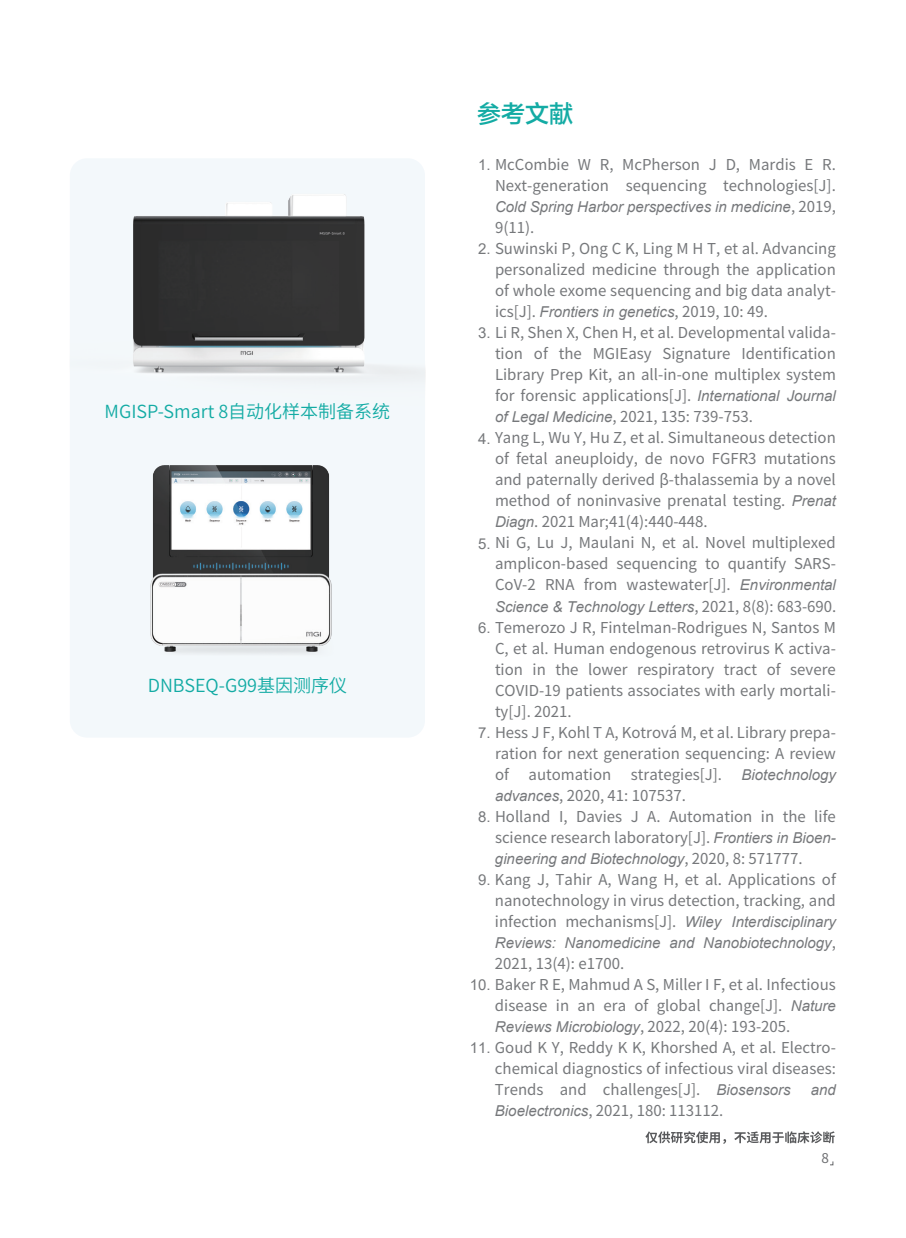
<style>
.page{position:relative;width:906px;height:1238px;background:#fff}
.page>*{position:absolute;margin:0;border:0;box-sizing:border-box;transform-origin:0 0}
.t1{font:24px "FZLTZHJW GB1 0";color:#13aba4}
.t2{font:18px "Source Han Sans CN";color:#13aba4}
.t3{font:15px/21px "Source Han Sans CN";color:#76787b;text-align:justify}
.t4{font:italic 15px "Arial";color:#76787b}
.t5{font:13.5px "Source Han Sans CN";color:#6d6e71}
.s1{font-family:"Arial"}
.s2{font-family:"Source Han Sans CN";font-style:normal}
.s3{font-family:"Arial";font-style:italic}
</style>
<div class="page">
<div style="left:70px;top:158px;width:355px;height:579px;background:#f3f8fb;border-radius:17px"></div>
<svg style="left:645px;top:1131px;width:189px;height:12px"></svg>
<img style="left:133px;top:194px;width:284px;height:181px">
<img style="left:150px;top:465px;width:182px;height:189px">
<p class="t2" style="left:105px;top:401px;width:287px">MGISP-Smart 8自动化样本制备系统</p>
<p class="t2" style="left:148px;top:675px;width:201px">DNBSEQ-G99基因测序仪</p>
<h1 class="t1" style="left:477px;top:101px;width:97px">参考文献</h1>
<p class="t3" style="left:478px;top:154px;width:359px;text-align:right"><span class="s1">1.</span> McCombie W R, McPherson J D, Mardis E R.<br>Next-generation sequencing technologies[J].</p>
<p class="t4" style="left:495px;top:197px;width:342px">Cold Spring Harbor perspectives in medicine<span class="s2">, 2019,</span></p>
<p class="t3" style="left:495px;top:217px;width:41px">9(11).</p>
<p class="t3" style="left:495px;top:238px;width:342px;text-indent:-17px"><span class="s1">2.</span> Suwinski P, Ong C K, Ling M H T, et al. Advancing personalized medicine through the application of whole exome sequencing and big data analyt&shy;ics[J]. <span class="s3">Frontiers in genetics</span>, 2019, 10: 49.</p>
<p class="t3" style="left:495px;top:322px;width:342px;text-indent:-17px"><span class="s1">3.</span> Li R, Shen X, Chen H, et al. Developmental valida&shy;tion of the MGIEasy Signature Identification Library Prep Kit, an all-in-one multiplex system for forensic applications[J]. <span class="s3">International Journal of Legal Medicine</span>, 2021, 135: 739-753.</p>
<p class="t3" style="left:495px;top:427px;width:342px;text-indent:-17px"><span class="s1">4.</span> Yang L, Wu Y, Hu Z, et al. Simultaneous detection of fetal aneuploidy, de novo FGFR3 mutations and paternally derived β-thalassemia by a novel method of noninvasive prenatal testing. <span class="s3">Prenat Diagn</span>. 2021 Mar;41(4):440-448.</p>
<p class="t3" style="left:495px;top:532px;width:342px;text-indent:-17px"><span class="s1">5.</span> Ni G, Lu J, Maulani N, et al. Novel multiplexed amplicon-based sequencing to quantify SARS-CoV-2 RNA from wastewater[J]. <span class="s3">Environmental</span></p>
<p class="t4" style="left:495px;top:596px;width:343px">Science &amp; Technology Letters<span class="s2">, 2021, 8(8): 683-690.</span></p>
<p class="t3" style="left:495px;top:616px;width:342px;text-indent:-17px"><span class="s1">6.</span> Temerozo J R, Fintelman-Rodrigues N, Santos M C, et al. Human endogenous retrovirus K activa&shy;tion in the lower respiratory tract of severe COVID-19 patients associates with early mortali&shy;ty[J]. 2021.</p>
<p class="t3" style="left:495px;top:721px;width:342px;text-indent:-17px"><span class="s1">7.</span> Hess J F, Kohl T A, Kotrová M, et al. Library prepa&shy;ration for next generation sequencing: A review of</p>
<p class="t3" style="left:528px;top:763px;width:84px">automation</p>
<p class="t3" style="left:631px;top:763px;width:93px">strategies[J].</p>
<p class="t4" style="left:741px;top:764px;width:96px">Biotechnology</p>
<p class="t3" style="left:495px;top:784px;width:192px"><span class="s3">advances</span>, 2020, 41: 107537.</p>
<p class="t3" style="left:478px;top:805px;width:359px;text-align:right"><span class="s1">8.</span> Holland I, Davies J A. Automation in the life science research laboratory[J]. <span class="s3">Frontiers in Bioen-</span></p>
<p class="t4" style="left:495px;top:848px;width:309px">gineering and Biotechnology<span class="s2">, 2020, 8: 571777.</span></p>
<p class="t3" style="left:495px;top:868px;width:342px;text-indent:-17px"><span class="s1">9.</span> Kang J, Tahir A, Wang H, et al. Applications of nanotechnology in virus detection, tracking, and infection mechanisms[J]. <span class="s3">Wiley Interdisciplinary</span></p>
<p class="t4" style="left:495px;top:932px;width:342px">Reviews: Nanomedicine and Nanobiotechnology<span class="s2">,</span></p>
<p class="t3" style="left:495px;top:952px;width:131px">2021, 13(4): e1700.</p>
<p class="t3" style="left:495px;top:973px;width:342px;text-indent:-25px"><span class="s1">10.</span> Baker R E, Mahmud A S, Miller I F, et al. Infectious disease in an era of global change[J]. <span class="s3">Nature Reviews Microbiology</span>, 2022, 20(4): 193-205.</p>
<p class="t3" style="left:495px;top:1036px;width:342px;text-indent:-25px"><span class="s1">11.</span> Goud K Y, Reddy K K, Khorshed A, et al. Electro&shy;chemical diagnostics of infectious viral diseases:<br>Trends and challenges[J]. <span class="s3">Biosensors</span></p>
<p class="t4" style="left:811px;top:1079px;width:27px">and</p>
<p class="t3" style="left:495px;top:1099px;width:230px"><span class="s3">Bioelectronics</span>, 2021, 180: 113112.</p>
<p class="t5" style="left:821px;top:1150px;width:9px">8</p>
</div>
